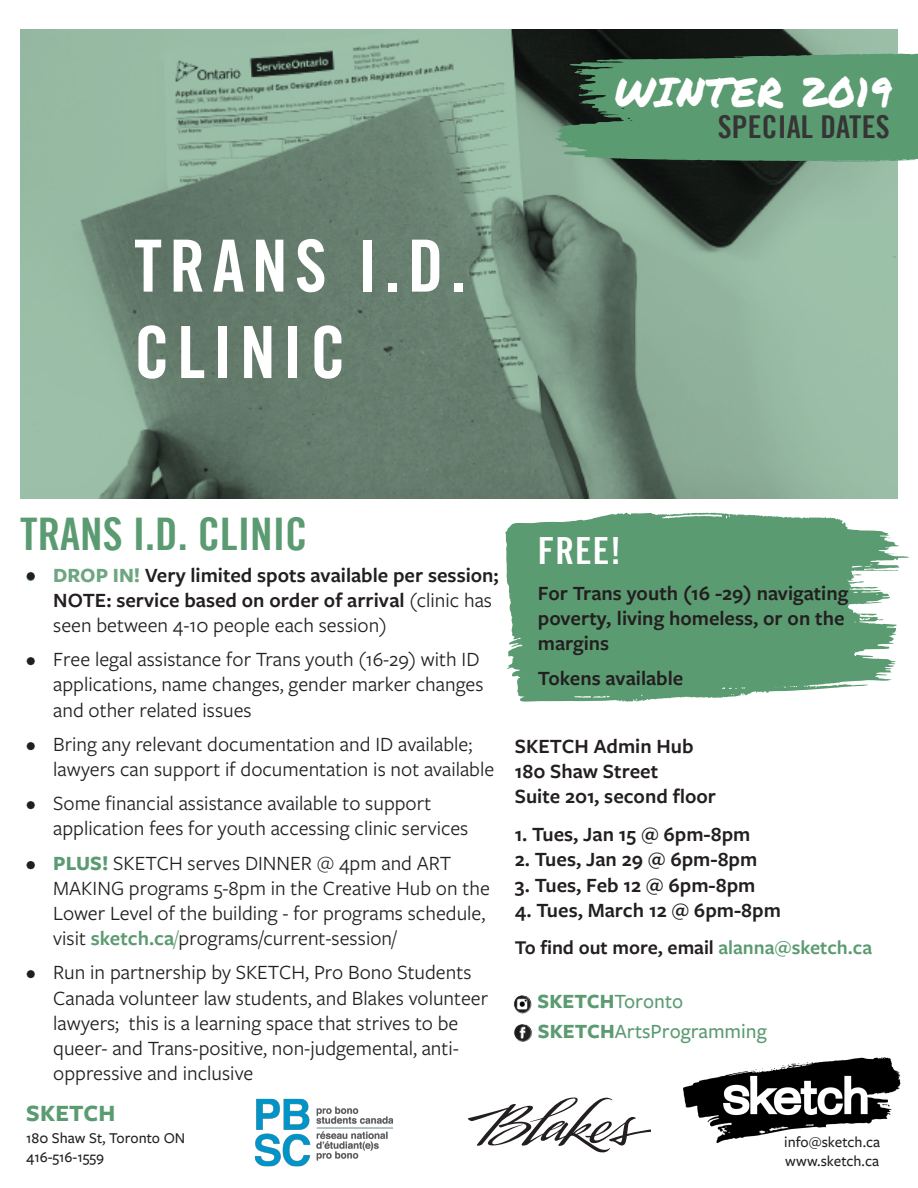
<style>
.page{position:relative;width:918px;height:1188px;background:#fff}
.page>*{position:absolute;margin:0;border:0;box-sizing:border-box;transform-origin:0 0}
.t1{font:72px "Trade Gothic LT Bold Cond Twenty";letter-spacing:.1em;color:#fff}
.t2{font:45px "Trade Gothic Bold Cond Twenty";color:#5b9b71}
.t3{font:40.5px "Permanent Marker";letter-spacing:.025em;color:#fff}
.t4{font:37.5px "Trade Gothic Bold Cond Twenty";color:#fff}
.t5{font:31.5px "Trade Gothic Bold Cond Twenty";letter-spacing:.005em;color:#363536}
.t6{font:700 24.3px "Freight Sans Pro";letter-spacing:.005em;color:#5b9b71}
.t7{font:21px/25.2px "Freight Sans Pro";color:#231f20}
.t8{font:600 21px/25.2px "Freight Sans Pro";color:#231f20}
.bodycopy{font:500 21px "Freight Sans Pro";color:#5b9b71}
.t9{font:600 20.25px "Freight Sans Pro";color:#231f20}
.t10{font:500 15.6px "Freight Sans Pro";color:#231f20}
.s1{font-weight:700;color:#6da681}
.s2{font-weight:400}
.s3{font-weight:700;color:#5b9b71}
.s4{font-weight:600;color:#5b9b71}
.s5{color:#5b9b71}
.s6{font-weight:700}
</style>
<div class="page">
<svg style="left:505px;top:512px;width:404px;height:190px;background:#74aa87"></svg>
<img style="left:20px;top:29px;width:878px;height:470px">
<svg style="left:555px;top:53px;width:363px;height:109px;background:#548d68"></svg>
<img style="left:683px;top:1057px;width:218px;height:87px">
<img style="left:254px;top:1098px;width:140px;height:68px">
<svg style="left:468px;top:1097px;width:182px;height:56px"></svg>
<img style="left:514px;top:995px;width:18px;height:19px">
<img style="left:514px;top:1024px;width:18px;height:18px">
<p class="t1" style="left:134px;top:222px;width:334px">TRANS I.D.</p>
<p class="t1" style="left:134px;top:309px;width:214px">CLINIC</p>
<p class="t3" style="left:614px;top:63px;width:279px">WINTER 2019</p>
<p class="t5" style="left:718px;top:108px;width:174px">SPECIAL DATES</p>
<p class="t2" style="left:20px;top:506px;width:289px">TRANS I.D. CLINIC</p>
<p class="t8" style="left:53px;top:561px;width:447px"><span class="s1">DROP IN!</span> Very limited spots available per session;<br>NOTE: service based on order of arrival <span class="s2">(clinic has seen between 4-10 people each session)</span></p>
<p class="t7" style="left:53px;top:646px;width:432px;text-indent:-27px">• Free legal assistance for Trans youth (16-29) with ID applications, name changes, gender marker changes and other related issues</p>
<p class="t7" style="left:53px;top:730px;width:442px;text-indent:-27px">• Bring any relevant documentation and ID available; lawyers can support if documentation is not available</p>
<p class="t7" style="left:53px;top:790px;width:417px;text-indent:-27px">• Some financial assistance available to support application fees for youth accessing clinic services</p>
<p class="t7" style="left:53px;top:849px;width:438px"><span class="s3">PLUS!</span> SKETCH serves DINNER @ 4pm and ART MAKING programs 5-8pm in the Creative Hub on the Lower Level of the building - for programs schedule, visit <span class="s4">sketch.ca</span><span class="s5">/</span>programs/current-session/</p>
<p class="t7" style="left:53px;top:959px;width:436px;text-indent:-27px">• Run in partnership by SKETCH, Pro Bono Students Canada volunteer law students, and Blakes volunteer lawyers; this is a learning space that strives to be queer- and Trans-positive, non-judgemental, anti&shy;oppressive and inclusive</p>
<p class="t7" style="left:26px;top:561px;width:11px">•</p>
<p class="t7" style="left:26px;top:850px;width:11px">•</p>
<p class="t6" style="left:26px;top:1096px;width:91px">SKETCH</p>
<p class="t10" style="left:26px;top:1128px;width:161px">180 Shaw St, Toronto ON</p>
<p class="t10" style="left:26px;top:1146px;width:79px">416-516-1559</p>
<p class="t4" style="left:538px;top:528px;width:84px">FREE!</p>
<p class="t8" style="left:538px;top:580px;width:312px">For Trans youth (16 -29) navigating poverty, living homeless, or on the margins</p>
<p class="t8" style="left:538px;top:664px;width:147px">Tokens available</p>
<p class="t8" style="left:515px;top:733px;width:180px">SKETCH Admin Hub</p>
<p class="t8" style="left:515px;top:758px;width:145px">180 Shaw Street</p>
<p class="t8" style="left:515px;top:783px;width:203px">Suite 201, second floor</p>
<p class="t8" style="left:515px;top:821px;width:237px">1. Tues, Jan 15 @ 6pm-8pm</p>
<p class="t8" style="left:515px;top:846px;width:244px">2. Tues, Jan 29 @ 6pm-8pm</p>
<p class="t8" style="left:515px;top:871px;width:242px">3. Tues, Feb 12 @ 6pm-8pm</p>
<p class="t8" style="left:515px;top:897px;width:268px">4. Tues, March 12 @ 6pm-8pm</p>
<p class="t9" style="left:515px;top:933px;width:359px">To find out more, email <span class="s5">alanna@sketch.ca</span></p>
<p class="bodycopy" style="left:538px;top:987px;width:147px"><span class="s6">SKETCH</span>Toronto</p>
<p class="bodycopy" style="left:538px;top:1017px;width:230px"><span class="s6">SKETCH</span>ArtsProgramming</p>
<p class="t10" style="left:784px;top:1132px;width:98px">info@sketch.ca</p>
<p class="t10" style="left:785px;top:1150px;width:95px">www.sketch.ca</p>
</div>
